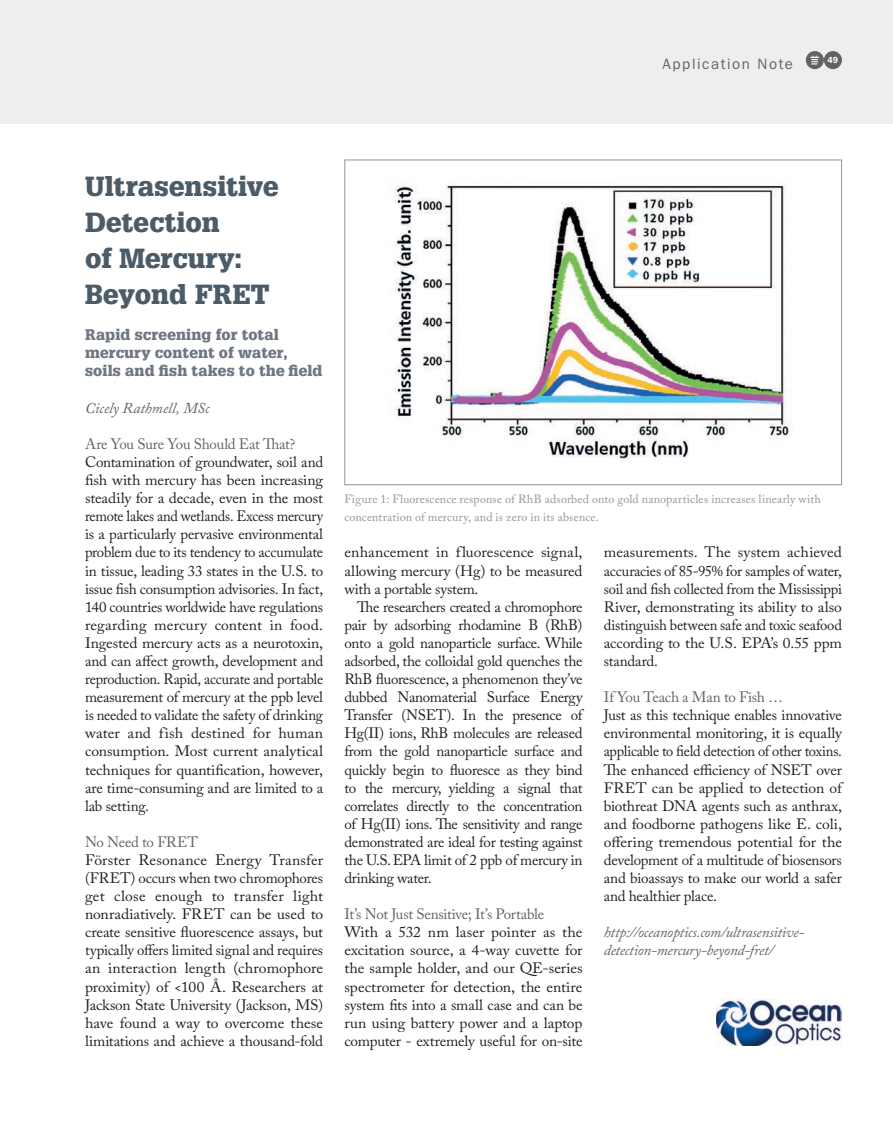
<style>
.page{position:relative;width:893px;height:1132px;background:#fff}
.page>*{position:absolute;margin:0;border:0;box-sizing:border-box;transform-origin:0 0}
.t1{font:900 27px/36px "Glypha LT Std";letter-spacing:.005em;color:#4b5c68}
.t2{font:15px/18px "Adobe Caslon Pro";letter-spacing:-.015em;color:#231f20;text-align:justify}
.t3{font:15px/18px "Adobe Caslon Pro";letter-spacing:-.015em;color:#231f20;text-align:justify;scale:1.04 1}
.t4{font:15px "Adobe Caslon Pro";letter-spacing:-.02em;color:#636366}
.t5{font:italic 15px/18.1px "Adobe Caslon Pro";letter-spacing:-.015em;color:#636366}
.t6{font:900 15px/18px "Glypha LT Std";letter-spacing:.01em;color:#6e7782}
.t7{font:15px "ITC Franklin Gothic Std";letter-spacing:.105em;color:#636366}
.t8{font:12px/18px "Adobe Caslon Pro";letter-spacing:.015em;color:#939598}
.t9{font:600 8.85px "ITC Franklin Gothic Std";color:#fff}
</style>
<div class="page">
<div style="left:0;top:0;width:893px;height:123px;background:#ecefed"></div>
<div style="left:824px;top:51px;width:18px;height:18px;background:#636366;border-radius:50%"></div>
<div style="left:806px;top:51px;width:18px;height:18px;background:#636366;border-radius:50%"></div>
<img style="left:394px;top:185px;width:399px;height:275px">
<div style="left:344px;top:159px;width:498px;height:326px;border:1px solid #939598"></div>
<img style="left:716px;top:999px;width:126px;height:46px">
<p class="t7" style="left:662px;top:55px;width:132px">Application Note</p>
<p class="t9" style="left:828px;top:55px;width:12px">49</p>
<h1 class="t1" style="left:85px;top:168px;width:195px">Ultrasensitive<br>Detection<br>of Mercury:<br>Beyond FRET</h1>
<p class="t6" style="left:85px;top:326px;width:239px">Rapid screening for total mercury content of water, soils and fish takes to the field</p>
<p class="t5" style="left:85px;top:398px;width:126px">Cicely Rathmell, MSc</p>
<p class="t4" style="left:85px;top:435px;width:212px">Are You Sure You Should Eat That?</p>
<p class="t2" style="left:85px;top:452px;width:240px">Contamination of groundwater, soil and fish with mercury has been increasing steadily for a decade, even in the most remote lakes and wetlands. Excess mercury is a particularly pervasive environmental problem due to its tendency to accumulate in tissue, leading 33 states in the U.S. to issue fish consumption advisories. In fact, 140 countries worldwide have regulations regarding mercury content in food.<br>Ingested mercury acts as a neurotoxin, and can affect growth, development and reproduction. Rapid, accurate and portable measurement of mercury at the ppb level is needed to validate the safety of drinking water and fish destined for human consumption. Most current analytical techniques for quantification, however, are time-consuming and are limited to a lab setting.</p>
<p class="t4" style="left:85px;top:832px;width:114px">No Need to FRET</p>
<p class="t3" style="left:85px;top:850px;width:230px">Förster Resonance Energy Transfer (FRET) occurs when two chromophores get close enough to transfer light nonradiatively. FRET can be used to create sensitive fluorescence assays, but typically offers limited signal and requires an interaction length (chromophore proximity) of &lt;100 Å. Researchers at Jackson State University (Jackson, MS) have found a way to overcome these limitations and achieve a thousand-fold</p>
<p class="t8" style="left:344px;top:490px;width:478px">Figure 1: Fluorescence response of RhB adsorbed onto gold nanoparticles increases linearly with concentration of mercury, and is zero in its absence.</p>
<p class="t3" style="left:344px;top:543px;width:230px">enhancement in fluorescence signal, allowing mercury (Hg) to be measured with a portable system.</p>
<p class="t2" style="left:344px;top:597px;width:240px;text-indent:13px">The researchers created a chromophore pair by adsorbing rhodamine B (RhB) onto a gold nanoparticle surface. While adsorbed, the colloidal gold quenches the RhB fluorescence, a phenomenon they’ve dubbed Nanomaterial Surface Energy Transfer (NSET). In the presence of Hg(II) ions, RhB molecules are released from the gold nanoparticle surface and quickly begin to fluoresce as they bind to the mercury, yielding a signal that correlates directly to the concentration of Hg(II) ions. The sensitivity and range demonstrated are ideal for testing against the U.S. EPA limit of 2 ppb of mercury in drinking water.</p>
<p class="t4" style="left:344px;top:905px;width:201px">It’s Not Just Sensitive; It’s Portable</p>
<p class="t3" style="left:344px;top:922px;width:231px">With a 532 nm laser pointer as the excitation source, a 4-way cuvette for the sample holder, and our QE-series spectrometer for detection, the entire system fits into a small case and can be run using battery power and a laptop computer - extremely useful for on-site</p>
<p class="t3" style="left:604px;top:543px;width:230px">measurements. The system achieved accuracies of 85-95% for samples of water, soil and fish collected from the Mississippi River, demonstrating its ability to also distinguish between safe and toxic seafood according to the U.S. EPA’s 0.55 ppm standard.</p>
<p class="t4" style="left:604px;top:688px;width:181px">If You Teach a Man to Fish …</p>
<p class="t2" style="left:604px;top:705px;width:240px">Just as this technique enables innovative environmental monitoring, it is equally applicable to field detection of other toxins.<br>The enhanced efficiency of NSET over FRET can be applied to detection of biothreat DNA agents such as anthrax, and foodborne pathogens like E. coli, offering tremendous potential for the development of a multitude of biosensors and bioassays to make our world a safer and healthier place.</p>
<p class="t5" style="left:604px;top:922px;width:202px">http://oceanoptics.com/ultrasensitive&shy;detection-mercury-beyond-fret/</p>
</div>
